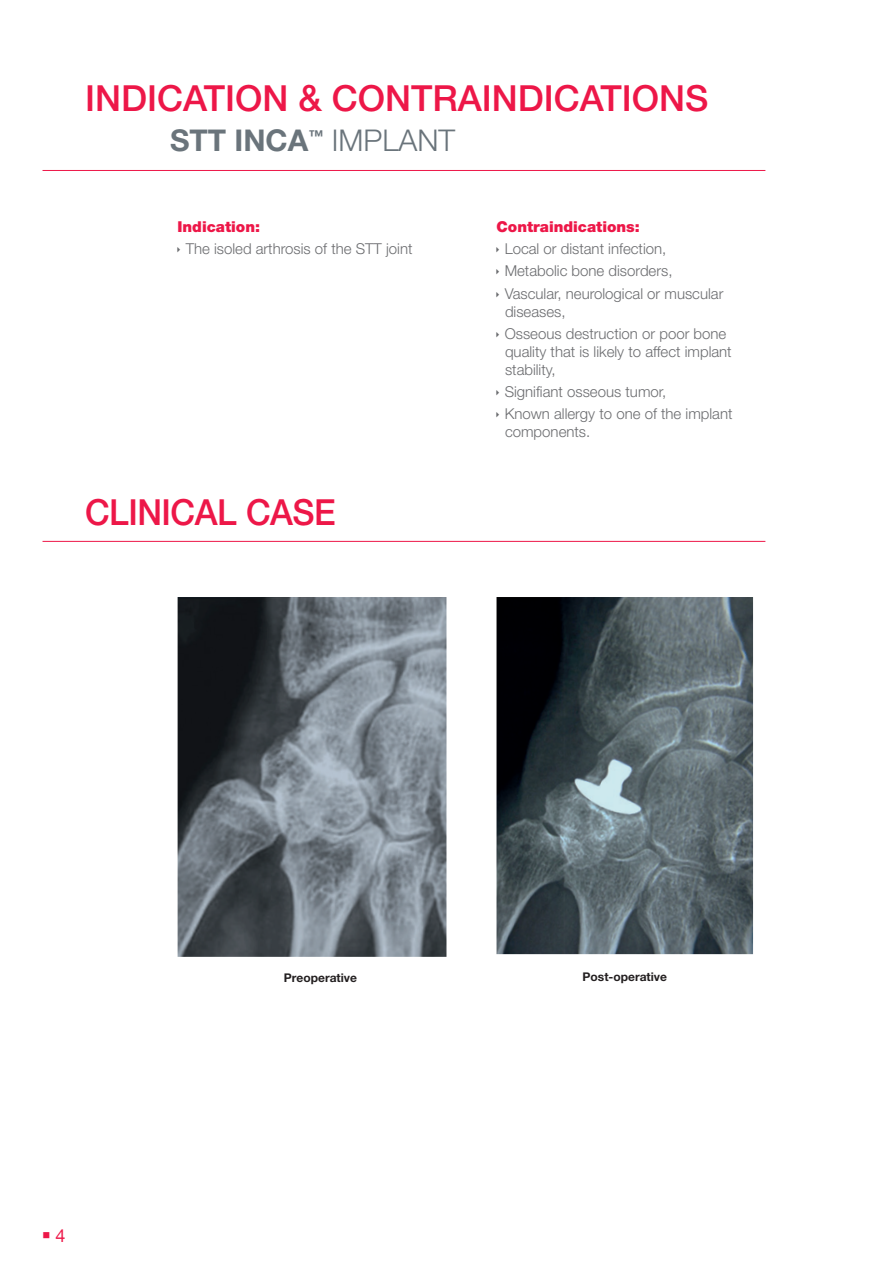
<style>
.page{position:relative;width:893px;height:1263px;background:#fff}
.page>*{position:absolute;margin:0;border:0;box-sizing:border-box;transform-origin:0 0}
.t1{font:500 36px "Helvetica Neue LT Pro";color:#ed1748}
.t2{font:500 36px "Helvetica Neue LT Pro";color:#ed1748;scale:.95 1}
.t3{font:700 30px "Helvetica Neue LT Pro";color:#6a747b}
.t4{font:18px "Helvetica Neue";color:#ed1748}
.Body_tableau{font:300 15px/18px "Helvetica Neue LT Pro";color:#6c6d70}
.Body_tableau-2{font:900 15px "Helvetica Neue LT Pro";color:#ed1748}
.Body_tableau-3{font:700 12px "Helvetica Neue LT Pro";color:#231f20}
.s1{font-weight:300}
</style>
<div class="page">
<hr style="left:43px;top:170px;width:722px;height:1px;background:#ed1748">
<hr style="left:43px;top:541px;width:722px;height:1px;background:#ed1748">
<img style="left:496px;top:597px;width:257px;height:357px">
<img style="left:178px;top:597px;width:268px;height:360px">
<p class="t1" style="left:85px;top:76px;width:625px">INDICATION &amp; CONTRAINDICATIONS</p>
<p class="t3" style="left:170px;top:122px;width:287px">STT INCA<sup>™</sup> <span class="s1">IMPLANT</span></p>
<p class="Body_tableau-2" style="left:178px;top:218px;width:84px">Indication:</p>
<p class="Body_tableau" style="left:186px;top:239px;width:228px">The isoled arthrosis of the STT joint</p>
<p class="t2" style="left:85px;top:491px;width:265px">CLINICAL CASE</p>
<p class="Body_tableau-2" style="left:496px;top:218px;width:145px">Contraindications:</p>
<p class="Body_tableau" style="left:505px;top:239px;width:163px">Local or distant infection,</p>
<p class="Body_tableau" style="left:505px;top:262px;width:169px">Metabolic bone disorders,</p>
<p class="Body_tableau" style="left:505px;top:284px;width:220px">Vascular, neurological or muscular diseases,</p>
<p class="Body_tableau" style="left:505px;top:324px;width:229px">Osseous destruction or poor bone quality that is likely to affect implant stability,</p>
<p class="Body_tableau" style="left:505px;top:382px;width:163px">Signifiant osseous tumor,</p>
<p class="Body_tableau" style="left:505px;top:405px;width:229px">Known allergy to one of the implant components.</p>
<p class="t4" style="left:43px;top:1225px;width:24px">■ 4</p>
<p class="Body_tableau-3" style="left:284px;top:971px;width:75px">Preoperative</p>
<p class="Body_tableau-3" style="left:583px;top:969px;width:86px">Post-operative</p>
</div>
